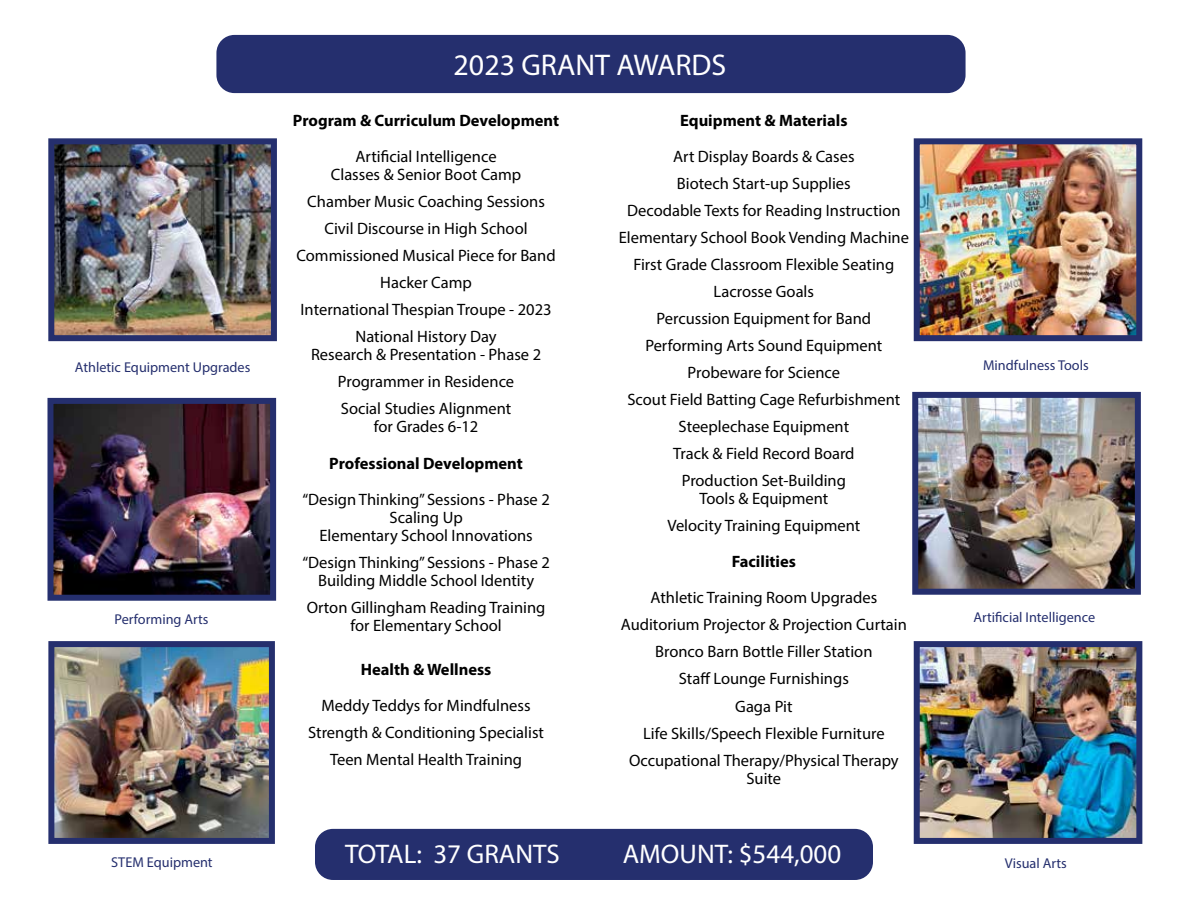
<style>
.page{position:relative;width:1188px;height:918px;background:#fff}
.page>*{position:absolute;margin:0;border:0;box-sizing:border-box;transform-origin:0 0}
.t1{font:30px "Myriad Pro";color:#fff}
.t2{font:27px "Myriad Pro";color:#fff}
.t3{font:16.5px/27px "Myriad Pro";color:#000;text-align:center}
.t4{font:700 16.5px "Myriad Pro";color:#000}
.t5{font:14.25px "Myriad Pro";color:#252f6e}
</style>
<div class="page">
<img style="left:54px;top:405px;width:215px;height:189px">
<div style="left:47px;top:398px;width:229px;height:203px;border:6px solid #252f6e"></div>
<div style="left:216px;top:35px;width:750px;height:58px;background:#252f6e;border-radius:18px"></div>
<img style="left:919px;top:399px;width:215px;height:189px">
<div style="left:912px;top:392px;width:229px;height:203px;border:6px solid #252f6e"></div>
<img style="left:921px;top:648px;width:214px;height:189px">
<div style="left:914px;top:641px;width:228px;height:203px;border:6px solid #252f6e"></div>
<img style="left:55px;top:145px;width:215px;height:189px">
<div style="left:48px;top:138px;width:229px;height:203px;border:6px solid #252f6e"></div>
<img style="left:55px;top:648px;width:213px;height:189px">
<div style="left:48px;top:641px;width:227px;height:203px;border:6px solid #252f6e"></div>
<div style="left:315px;top:829px;width:558px;height:51px;background:#252f6e;border-radius:18px"></div>
<img style="left:921px;top:145px;width:214px;height:189px">
<div style="left:914px;top:138px;width:228px;height:203px;border:6px solid #252f6e"></div>
<h1 class="t1" style="left:454px;top:46px;width:274px">2023 GRANT AWARDS</h1>
<p class="t4" style="left:680px;top:109px;width:169px">Equipment &amp; Materials</p>
<p class="t3" style="left:619px;top:142px;width:292px">Art Display Boards &amp; Cases<br>Biotech Start-up Supplies<br>Decodable Texts for Reading Instruction<br>Elementary School Book Vending Machine<br>First Grade Classroom Flexible Seating<br>Lacrosse Goals<br>Percussion Equipment for Band<br>Performing Arts Sound Equipment<br>Probeware for Science<br>Scout Field Batting Cage Refurbishment<br>Steeplechase Equipment<br>Track &amp; Field Record Board<br>Production Set-Building</p>
<p class="t3" style="left:667px;top:484px;width:195px">Tools &amp; Equipment<br>Velocity Training Equipment</p>
<p class="t4" style="left:732px;top:550px;width:66px">Facilities</p>
<p class="t3" style="left:621px;top:583px;width:288px">Athletic Training Room Upgrades Auditorium Projector &amp; Projection Curtain Bronco Barn Bottle Filler Station<br>Staff Lounge Furnishings</p>
<p class="t3" style="left:629px;top:693px;width:271px">Gaga Pit<br>Life Skills/Speech Flexible Furniture<br>Occupational Therapy/Physical Therapy</p>
<p class="t3" style="left:747px;top:765px;width:36px">Suite</p>
<p class="t4" style="left:293px;top:109px;width:268px">Program &amp; Curriculum Development</p>
<p class="t3" style="left:331px;top:147px;width:192px;line-height:18px">Artificial Intelligence<br>Classes &amp; Senior Boot Camp</p>
<p class="t3" style="left:296px;top:187px;width:261px">Chamber Music Coaching Sessions<br>Civil Discourse in High School<br>Commissioned Musical Piece for Band<br>Hacker Camp<br>International Thespian Troupe - 2023<br>National History Day</p>
<p class="t3" style="left:311px;top:340px;width:232px">Research &amp; Presentation - Phase 2<br>Programmer in Residence<br>Social Studies Alignment</p>
<p class="t3" style="left:374px;top:412px;width:106px">for Grades 6-12</p>
<p class="t4" style="left:329px;top:453px;width:195px">Professional Development</p>
<p class="t3" style="left:302px;top:490px;width:249px;line-height:18px">“Design Thinking” Sessions - Phase 2<br>Scaling Up<br>Elementary School Innovations</p>
<p class="t3" style="left:302px;top:553px;width:249px;line-height:18px">“Design Thinking” Sessions - Phase 2<br>Building Middle School Identity</p>
<p class="t3" style="left:307px;top:598px;width:240px;line-height:18px">Orton Gillingham Reading Training for Elementary School</p>
<p class="t4" style="left:361px;top:658px;width:132px">Health &amp; Wellness</p>
<p class="t3" style="left:308px;top:691px;width:237px">Meddy Teddys for Mindfulness<br>Strength &amp; Conditioning Specialist<br>Teen Mental Health Training</p>
<p class="t5" style="left:983px;top:356px;width:107px">Mindfulness Tools</p>
<p class="t5" style="left:75px;top:358px;width:177px">Athletic Equipment Upgrades</p>
<p class="t5" style="left:115px;top:611px;width:96px">Performing Arts</p>
<p class="t5" style="left:973px;top:608px;width:123px">Artificial Intelligence</p>
<p class="t5" style="left:111px;top:854px;width:103px">STEM Equipment</p>
<h2 class="t2" style="left:345px;top:837px;width:216px">TOTAL: 37 GRANTS</h2>
<h2 class="t2" style="left:623px;top:837px;width:220px">AMOUNT: $544,000</h2>
<p class="t5" style="left:1005px;top:854px;width:63px">Visual Arts</p>
</div>
